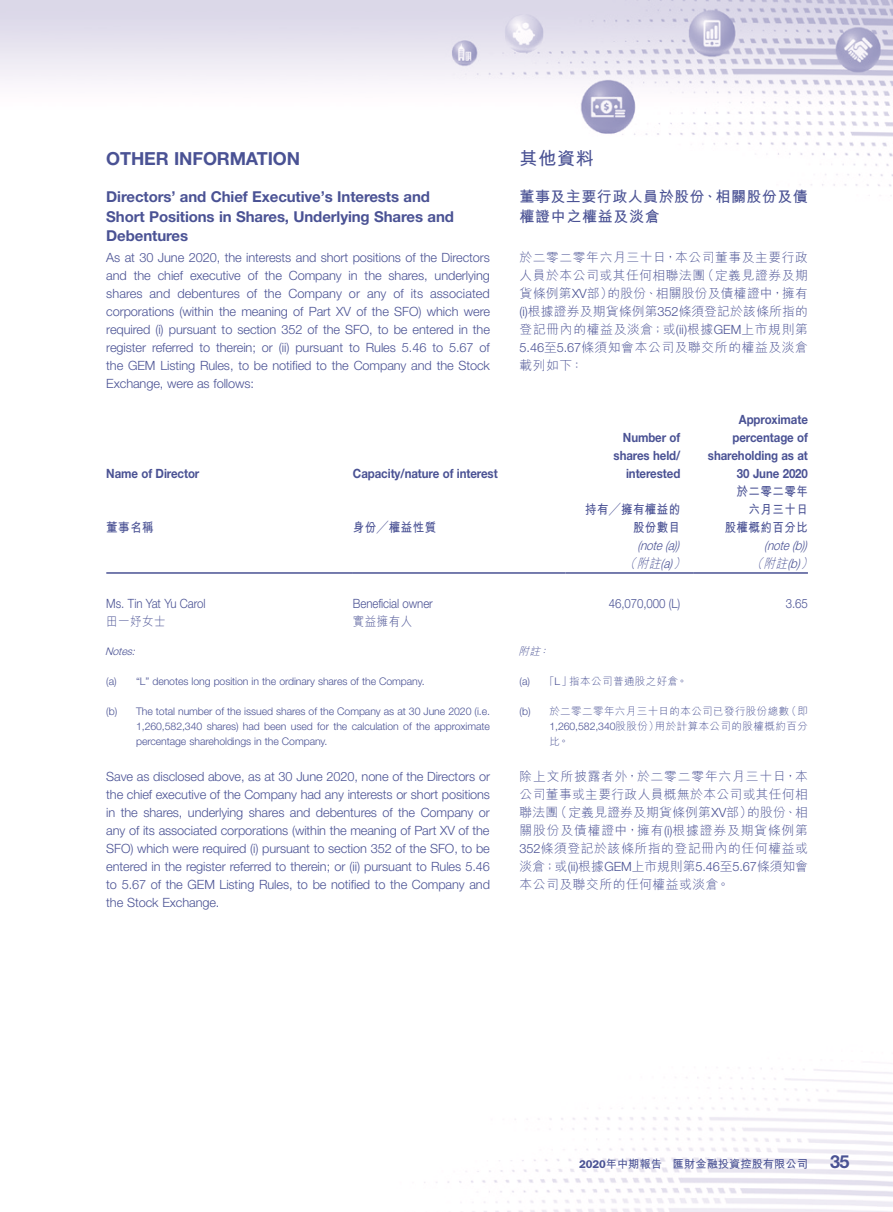
<style>
.page{position:relative;width:893px;height:1212px;background:#fff}
.page>*{position:absolute;margin:0;border:0;box-sizing:border-box;transform-origin:0 0}
.Heading_1{font:700 18px "Helvetica Neue LT Std";letter-spacing:-.005em;color:#4a5294}
.C_Heading_1{font:700 18px "M Hei HK";color:#4a5294}
.Heading_2{font:700 15px/19.5px "Helvetica Neue LT Std";letter-spacing:-.005em;color:#4a5294}
.C_Heading_2{font:700 15px/19.5px "M Hei HK";letter-spacing:.03em;color:#4a5294}
.Body_Text{font:300 12.75px/18px "Helvetica Neue LT Std";letter-spacing:-.005em;color:#4a5294;text-align:justify}
.Body_Text-2{font:300 12.75px/18px "M Hei HK";letter-spacing:.05em;color:#4a5294;text-align:justify}
.Body_Text-3{font:700 12.75px "Helvetica Neue LT Std";letter-spacing:-.005em;color:#4a5294;scale:.9 1}
.Body_Text-4{font:300 12.75px "Helvetica Neue LT Std";letter-spacing:-.005em;color:#4a5294;scale:.9 1}
.Body_Text-5{font:700 12.75px "M Hei HK";letter-spacing:.045em;color:#4a5294;scale:.9 1}
.Body_Text-6{font:italic 300 12.75px "Helvetica Neue LT Std";color:#4a5294;scale:.9 1}
.Body_Text-7{font:italic 300 12.75px "M Hei HK";color:#4a5294;scale:.9 1}
.Body_Text-8{font:300 12.75px "M Hei HK";letter-spacing:.05em;color:#4a5294;scale:.9 1}
.t1{font:700 11.25px "M Hei HK";color:#4a5294}
.Notes{font:300 10.5px/15px "Helvetica Neue LT Std";letter-spacing:-.005em;color:#4a5294;text-align:justify}
.C_Notes{font:300 10.5px/15px "M Hei HK";letter-spacing:.045em;color:#4a5294;text-align:justify}
.Notes-2{font:italic 300 10.5px "Helvetica Neue LT Std";color:#4a5294}
.C_Notes-2{font:italic 300 10.5px "M Hei HK";color:#4a5294}
.s1{font-family:"Helvetica Neue LT Std"}
.s2{font-family:"ITC Franklin Gothic Std";font-weight:600}
.s3{font-family:"Helvetica Neue LT Std";font-size:18px}
</style>
<div class="page">
<img style="left:0;top:0;width:893px;height:1212px">
<hr style="left:106px;top:572px;width:247px;height:2px;background:#4a5294">
<hr style="left:353px;top:572px;width:213px;height:2px;background:#4a5294">
<hr style="left:566px;top:572px;width:127px;height:2px;background:#4a5294">
<hr style="left:693px;top:572px;width:115px;height:2px;background:#4a5294">
<p class="Heading_1" style="left:106px;top:147px;width:195px">OTHER INFORMATION</p>
<p class="Heading_2" style="left:106px;top:187px;width:349px">Directors’ and Chief Executive’s Interests and<br>Short Positions in Shares, Underlying Shares and<br>Debentures</p>
<p class="Body_Text" style="left:106px;top:248px;width:385px">As at 30 June 2020, the interests and short positions of the Directors and the chief executive of the Company in the shares, underlying shares and debentures of the Company or any of its associated corporations (within the meaning of Part XV of the SFO) which were required (i) pursuant to section 352 of the SFO, to be entered in the register referred to therein; or (ii) pursuant to Rules 5.46 to 5.67 of the GEM Listing Rules, to be notified to the Company and the Stock Exchange, were as follows:</p>
<p class="Body_Text-3" style="left:106px;top:465px;width:105px">Name of Director</p>
<p class="Body_Text-3" style="left:353px;top:465px;width:162px">Capacity/nature of interest</p>
<p class="Body_Text-5" style="left:106px;top:518px;width:54px">董事名稱</p>
<p class="Body_Text-5" style="left:353px;top:518px;width:94px">身份╱權益性質</p>
<p class="C_Heading_1" style="left:520px;top:145px;width:76px">其他資料</p>
<p class="C_Heading_2" style="left:520px;top:186px;width:290px">董事及主要行政人員於股份、相關股份及債權證中之權益及淡倉</p>
<p class="Body_Text-2" style="left:520px;top:248px;width:290px">於二零二零年六月三十日，本公司董事及主要行政人員於本公司或其任何相聯法團（定義見證券及期貨條例第<span class="s1">XV</span>部）的股份、相關股份及債權證中，擁有<span class="s1">(i)</span>根據證券及期貨條例第<span class="s1">352</span>條須登記於該條所指的登記冊內的權益及淡倉；或<span class="s1">(ii)</span>根據<span class="s1">GEM</span>上市規則第<span class="s1">5.46</span>至<span class="s1">5.67</span>條須知會本公司及聯交所的權益及淡倉載列如下：</p>
<p class="Body_Text-3" style="left:623px;top:429px;width:65px">Number of</p>
<p class="Body_Text-3" style="left:614px;top:447px;width:76px">shares held/</p>
<p class="Body_Text-3" style="left:626px;top:465px;width:62px">interested</p>
<p class="Body_Text-5" style="left:585px;top:500px;width:107px">持有╱擁有權益的</p>
<p class="Body_Text-5" style="left:633px;top:518px;width:54px">股份數目</p>
<p class="Body_Text-3" style="left:739px;top:411px;width:78px">Approximate</p>
<p class="Body_Text-3" style="left:732px;top:429px;width:85px">percentage of</p>
<p class="Body_Text-3" style="left:708px;top:447px;width:113px">shareholding as at</p>
<p class="Body_Text-3" style="left:737px;top:465px;width:80px">30 June 2020</p>
<p class="Body_Text-5" style="left:737px;top:482px;width:81px">於二零二零年</p>
<p class="Body_Text-5" style="left:749px;top:500px;width:67px">六月三十日</p>
<p class="Body_Text-5" style="left:725px;top:518px;width:94px">股權概約百分比</p>
<p class="Body_Text-6" style="left:637px;top:537px;width:48px">(note(a))</p>
<p class="Body_Text-6" style="left:764px;top:537px;width:49px">(note(b))</p>
<p class="Body_Text-7" style="left:624px;top:556px;width:73px">（附註<span class="s1">(a)</span> ）</p>
<p class="Body_Text-7" style="left:751px;top:556px;width:73px">（附註<span class="s1">(b)</span> ）</p>
<p class="Body_Text-4" style="left:106px;top:596px;width:112px">Ms. Tin Yat Yu Carol</p>
<p class="Body_Text-4" style="left:353px;top:596px;width:90px">Beneficial owner</p>
<p class="Body_Text-4" style="left:609px;top:596px;width:81px">46,070,000 (L)</p>
<p class="Body_Text-4" style="left:786px;top:596px;width:26px">3.65</p>
<p class="Body_Text-8" style="left:106px;top:615px;width:67px">田一妤女士</p>
<p class="Body_Text-8" style="left:353px;top:615px;width:67px">實益擁有人</p>
<p class="Notes-2" style="left:105px;top:645px;width:34px">Notes:</p>
<p class="Notes" style="left:106px;top:674px;width:320px">(a) “L” denotes long position in the ordinary shares of the Company.</p>
<p class="Notes" style="left:136px;top:704px;width:355px;text-indent:-30px">(b) The total number of the issued shares of the Company as at 30 June 2020 (i.e.<br>1,260,582,340 shares) had been used for the calculation of the approximate percentage shareholdings in the Company.</p>
<p class="Body_Text" style="left:106px;top:767px;width:385px">Save as disclosed above, as at 30 June 2020, none of the Directors or the chief executive of the Company had any interests or short positions in the shares, underlying shares and debentures of the Company or any of its associated corporations (within the meaning of Part XV of the SFO) which were required (i) pursuant to section 352 of the SFO, to be entered in the register referred to therein; or (ii) pursuant to Rules 5.46 to 5.67 of the GEM Listing Rules, to be notified to the Company and the Stock Exchange.</p>
<p class="C_Notes-2" style="left:519px;top:646px;width:35px">附註：</p>
<p class="C_Notes" style="left:520px;top:673px;width:169px"><span class="s1">(a)</span> 「<span class="s1">L</span>」指本公司普通股之好倉。</p>
<p class="C_Notes" style="left:549px;top:703px;width:260px;text-indent:-30px"><span class="s1">(b)</span> 於二零二零年六月三十日的本公司已發行股份總數（即<span class="s1">1,260,582,340</span>股股份）用於計算本公司的股權概約百分比。</p>
<p class="Body_Text-2" style="left:520px;top:767px;width:290px">除上文所披露者外，於二零二零年六月三十日，本公司董事或主要行政人員概無於本公司或其任何相聯法團（定義見證券及期貨條例第<span class="s1">XV</span>部）的股份、相關股份及債權證中，擁有<span class="s1">(i)</span>根據證券及期貨條例第<span class="s1">352</span>條須登記於該條所指的登記冊內的任何權益或淡倉；或<span class="s1">(ii)</span>根據<span class="s1">GEM</span>上市規則第<span class="s1">5.46</span>至<span class="s1">5.67</span>條須知會本公司及聯交所的任何權益或淡倉。</p>
<p class="t1" style="left:579px;top:1156px;width:272px"><span class="s2">2020</span>年中期報告 匯財金融投資控股有限公司 <span class="s3">35</span></p>
</div>
